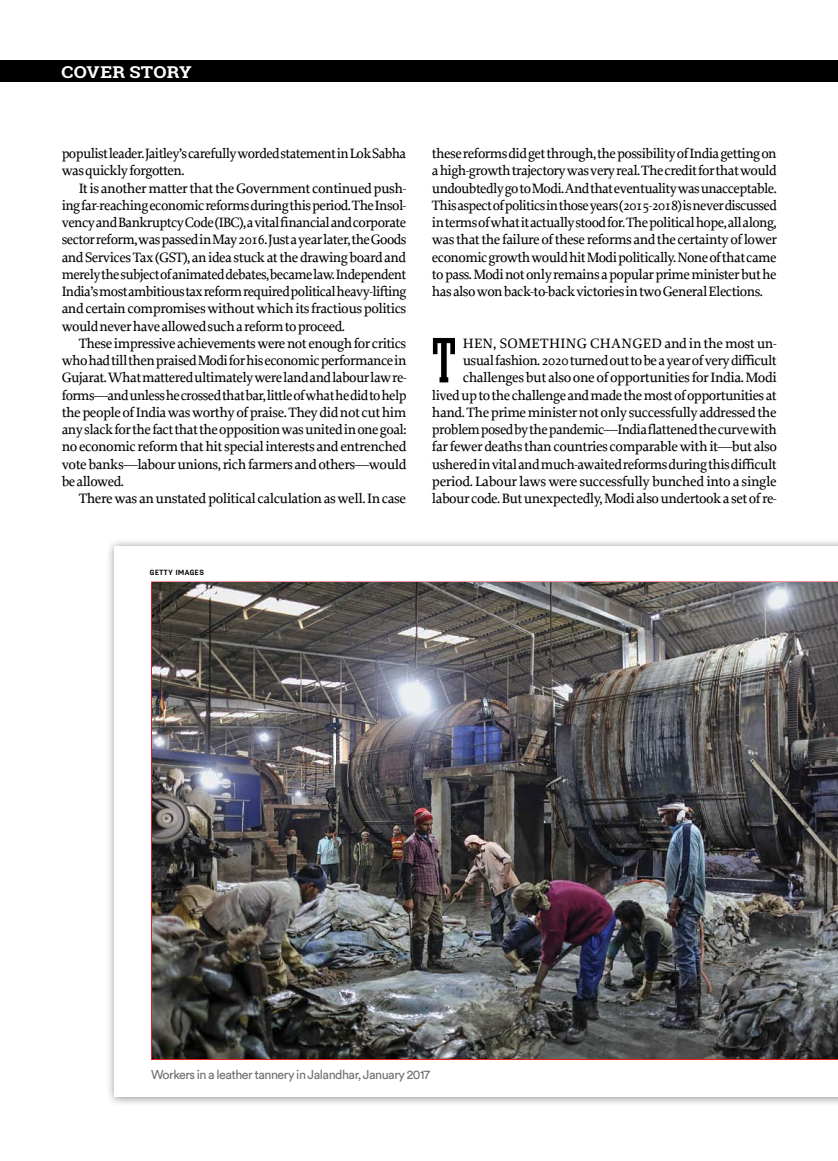
<style>
.page{position:relative;width:838px;height:1161px;background:#fff}
.page>*{position:absolute;margin:0;border:0;box-sizing:border-box;transform-origin:0 0}
.t1{font:63.6px "Dharma Slab E";color:#000}
.t2{font:700 16.5px "Roboto Slab";letter-spacing:.015em;color:#fff;scale:1.12 1}
.t3{font:500 14.25px/17.2px "Proforma";letter-spacing:-.04em;color:#000;text-align:justify}
.t4{font:12.75px "Circular Std";letter-spacing:-.04em;color:#6d6e71}
.t5{font:700 7.5px "Antartida";letter-spacing:.075em;color:#000}
</style>
<div class="page">
<div style="left:106px;top:537px;width:732px;height:569px;background:#000;opacity:.42"></div>
<div style="left:115px;top:546px;width:723px;height:551px;background:#fff"></div>
<img style="left:152px;top:583px;width:686px;height:476px">
<div style="left:0;top:61px;width:838px;height:21px;background:#000"></div>
<p class="t2" style="left:62px;top:61px;width:118px">COVER Story</p>
<p class="t3" style="left:62px;top:145px;width:346px">populist leader. Jaitley’s carefully worded statement in Lok Sabha</p>
<p class="t3" style="left:62px;top:162px;width:124px">was quickly forgotten.</p>
<p class="t3" style="left:79px;top:179px;width:329px">It is another matter that the Government continued push-</p>
<p class="t3" style="left:62px;top:196px;width:346px">ing far-reaching economic reforms during this period. The Insol-</p>
<p class="t3" style="left:62px;top:214px;width:346px">vency and Bankruptcy Code (IBC), a vital financial and corporate</p>
<p class="t3" style="left:62px;top:231px;width:346px">sector reform, was passed in May 2016. Just a year later, the Goods</p>
<p class="t3" style="left:62px;top:248px;width:346px">and Services Tax (GST), an idea stuck at the drawing board and</p>
<p class="t3" style="left:62px;top:265px;width:346px">merely the subject of animated debates, became law. Independent</p>
<p class="t3" style="left:62px;top:283px;width:346px">India’s most ambitious tax reform required political heavy-lifting</p>
<p class="t3" style="left:62px;top:300px;width:346px">and certain compromises without which its fractious politics</p>
<p class="t3" style="left:62px;top:317px;width:285px">would never have allowed such a reform to proceed.</p>
<p class="t3" style="left:79px;top:334px;width:329px">These impressive achievements were not enough for critics</p>
<p class="t3" style="left:62px;top:352px;width:346px">who had till then praised Modi for his economic performance in</p>
<p class="t3" style="left:62px;top:369px;width:346px">Gujarat. What mattered ultimately were land and labour law re-</p>
<p class="t3" style="left:62px;top:386px;width:346px">forms—and unless he crossed that bar, little of what he did to help</p>
<p class="t3" style="left:62px;top:403px;width:346px">the people of India was worthy of praise. They did not cut him</p>
<p class="t3" style="left:62px;top:421px;width:346px">any slack for the fact that the opposition was united in one goal:</p>
<p class="t3" style="left:62px;top:438px;width:346px">no economic reform that hit special interests and entrenched</p>
<p class="t3" style="left:62px;top:455px;width:346px">vote banks—labour unions, rich farmers and others—would</p>
<p class="t3" style="left:62px;top:472px;width:64px">be allowed.</p>
<p class="t3" style="left:79px;top:490px;width:329px">There was an unstated political calculation as well. In case</p>
<p class="t5" style="left:150px;top:568px;width:55px">GETTY IMAGES</p>
<p class="t3" style="left:432px;top:145px;width:346px">these reforms did get through, the possibility of India getting on a high-growth trajectory was very real. The credit for that would undoubtedly go to Modi. And that eventuality was unacceptable.<br>This aspect of politics in those years (2015-2018) is never discussed in terms of what it actually stood for. The political hope, all along, was that the failure of these reforms and the certainty of lower economic growth would hit Modi politically. None of that came to pass. Modi not only remains a popular prime minister but he has also won back-to-back victories in two General Elections.</p>
<p class="t3" style="left:432px;top:334px;width:346px;text-align:right">hen, something changed and in the most un&shy;usual fashion. 2020 turned out to be a year of very difficult challenges but also one of opportunities for India. Modi lived up to the challenge and made the most of opportunities at hand. The prime minister not only successfully addressed the problem posed by the pandemic—India flattened the curve with far fewer deaths than countries comparable with it—but also ushered in vital and much-awaited reforms during this difficult period. Labour laws were successfully bunched into a single labour code. But unexpectedly, Modi also undertook a set of re-</p>
<p class="t1" style="left:432px;top:329px;width:25px">T</p>
<p class="t4" style="left:151px;top:1066px;width:280px">Workers in a leather tannery in Jalandhar, January 2017</p>
</div>
